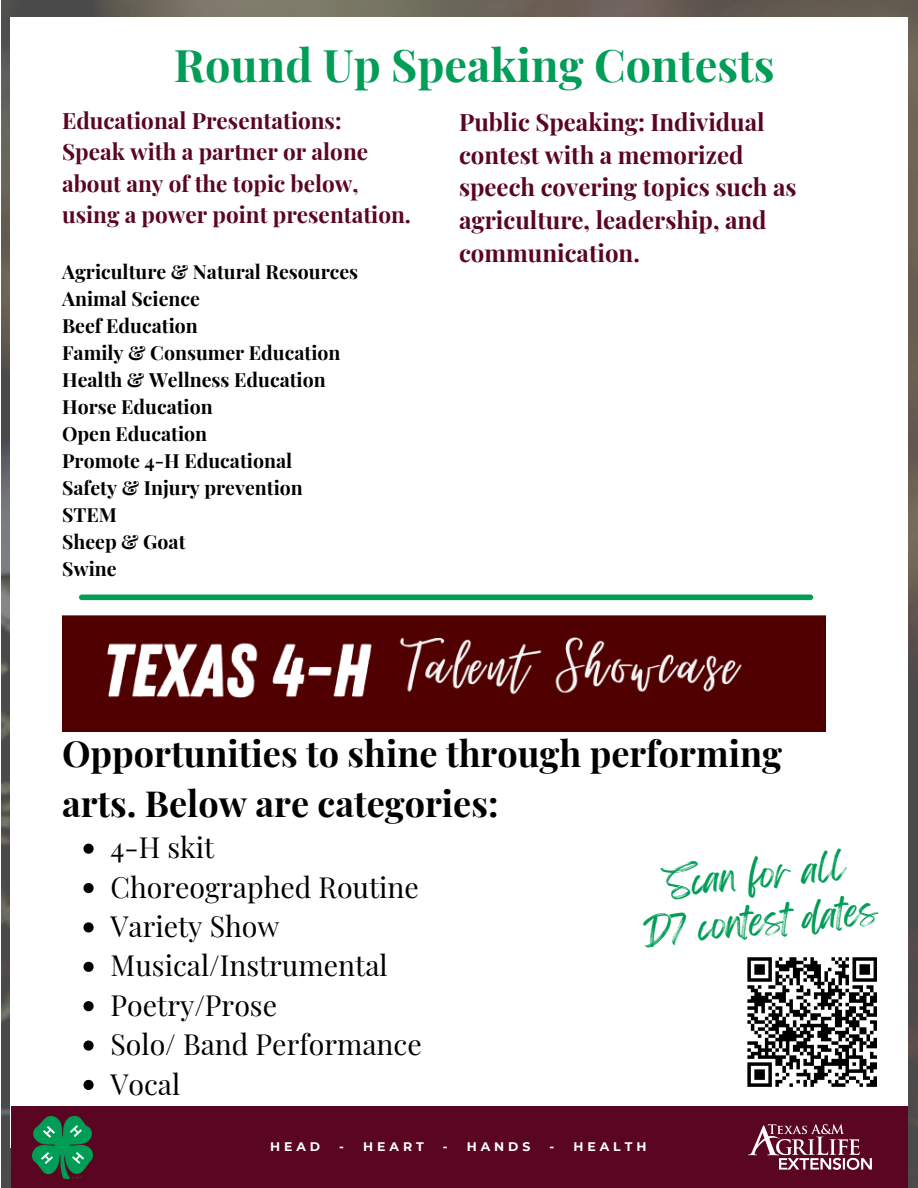
<style>
.page{position:relative;width:918px;height:1188px;background:#fff}
.page>*{position:absolute;margin:0;border:0;box-sizing:border-box;transform-origin:0 0}
.t1{font:700 45px "Playfair Display";color:#029d57}
.t2{font:700 36px/49.5px "Playfair Display";color:#000}
.t3{font:33.3px/46.3px "Feeling Passionate";color:#029d57;text-align:center}
.t4{font:28.5px "Playfair Display";color:#000}
.t5{font:700 24px/32.7px "Playfair Display";color:#5a0521}
.t6{font:700 22.5px/31.5px "Playfair Display";color:#5a0521}
.t7{font:700 19.5px/27px "Playfair Display";color:#000}
.t8{font:700 12.45px "Montserrat";letter-spacing:.32em;color:#fff}
</style>
<div class="page">
<img style="left:1px;top:0;width:917px;height:1188px">
<div style="left:11px;top:17px;width:897px;height:1130px;background:#fff"></div>
<div style="left:11px;top:1107px;width:896px;height:81px;background:#5a0521"></div>
<img style="left:32px;top:1116px;width:60px;height:62px">
<img style="left:747px;top:957px;width:130px;height:130px">
<img style="left:62px;top:594px;width:764px;height:138px">
<svg style="left:83px;top:844px;width:11px;height:10px"></svg>
<svg style="left:83px;top:883px;width:11px;height:10px"></svg>
<svg style="left:83px;top:922px;width:11px;height:11px"></svg>
<svg style="left:83px;top:962px;width:11px;height:10px"></svg>
<svg style="left:83px;top:1001px;width:11px;height:10px"></svg>
<svg style="left:83px;top:1041px;width:11px;height:10px"></svg>
<svg style="left:83px;top:1080px;width:11px;height:10px"></svg>
<img style="left:748px;top:1125px;width:123px;height:45px">
<h4 class="t1" style="left:174px;top:33px;width:602px">Round Up Speaking Contests</h4>
<h4 class="t6" style="left:62px;top:104px;width:350px">Educational Presentations:<br>Speak with a partner or alone about any of the topic below, using a power point presentation.</h4>
<h4 class="t7" style="left:62px;top:257px;width:298px">Agriculture &amp; Natural Resources<br>Animal Science<br>Beef Education<br>Family &amp; Consumer Education<br>Health &amp; Wellness Education<br>Horse Education<br>Open Education<br>Promote 4-H Educational<br>Safety &amp; Injury prevention<br>STEM<br>Sheep &amp; Goat<br>Swine</h4>
<h4 class="t5" style="left:459px;top:105px;width:339px">Public Speaking: Individual contest with a memorized speech covering topics such as agriculture, leadership, and communication.</h4>
<h5 class="t2" style="left:62px;top:727px;width:721px">Opportunities to shine through performing arts. Below are categories:</h5>
<h6 class="t4" style="left:111px;top:827px;width:105px">4-H skit</h6>
<h5 class="t4" style="left:111px;top:867px;width:310px">Choreographed Routine</h5>
<p class="t4" style="left:111px;top:906px;width:170px">Variety Show</p>
<h3 class="t4" style="left:111px;top:946px;width:279px">Musical/Instrumental</h3>
<p class="t4" style="left:111px;top:985px;width:168px">Poetry/Prose</p>
<h2 class="t4" style="left:111px;top:1024px;width:313px">Solo/ Band Performance</h2>
<h4 class="t4" style="left:111px;top:1064px;width:71px">Vocal</h4>
<h4 class="t3" style="left:637px;top:863px;width:237px;rotate:-5deg">Scan for all<br>D7 contest dates</h4>
<h4 class="t8" style="left:270px;top:1138px;width:52px">HEAD</h4>
<h4 class="t8" style="left:339px;top:1138px;width:86px">- HEART</h4>
<h4 class="t8" style="left:443px;top:1138px;width:89px">- HANDS</h4>
<h4 class="t8" style="left:550px;top:1138px;width:98px">- HEALTH</h4>
</div>
